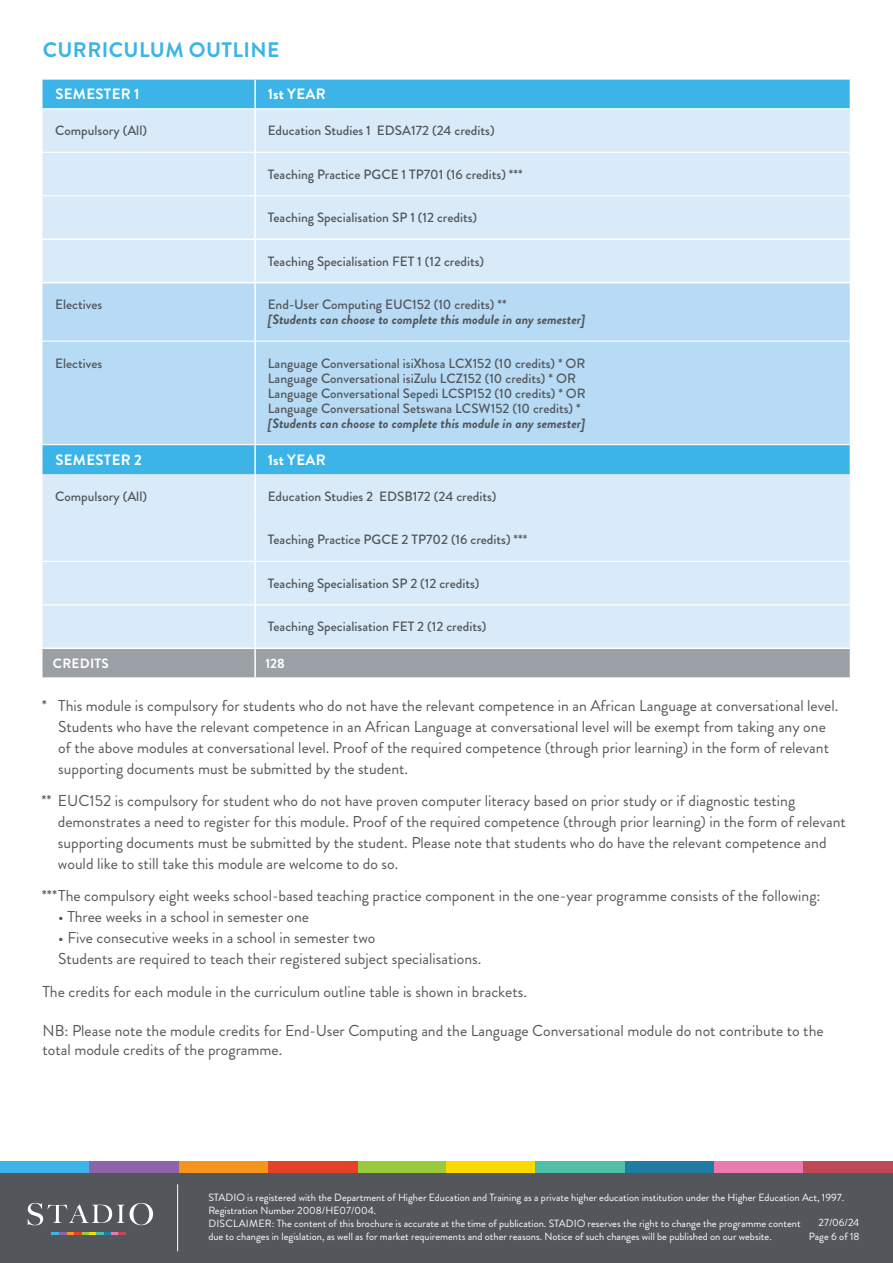
<style>
.page{position:relative;width:893px;height:1263px;background:#fff}
.page>*{position:absolute;margin:0;border:0;box-sizing:border-box;transform-origin:0 0}
.t1{font:700 21px "Brandon Grotesque";letter-spacing:.02em;color:#3cb4e7}
.t2{font:15.75px/21px "Brandon Grotesque";color:#53575b}
.t3{font:700 15px "Brandon Grotesque";letter-spacing:.02em;color:#fff}
.t4{font:500 13.5px/15px "Brandon Grotesque";color:#53575b}
.t5{font:italic 700 13.5px "Brandon Grotesque";color:#53575b}
.t6{font:700 13.5px "Brandon Grotesque";letter-spacing:.02em;color:#fff}
.t7{font:10.5px/12.8px "Brandon Grotesque";color:#fff}
</style>
<div class="page">
<div style="left:0;top:1172px;width:893px;height:91px;background:#53575b"></div>
<hr style="left:177px;top:1184px;width:1px;height:67px;background:#fff">
<svg style="left:28px;top:1203px;width:125px;height:22px"></svg>
<svg style="left:52px;top:1232px;width:74px;height:3px"></svg>
<div style="left:357px;top:1161px;width:89px;height:11px;background:#9aca3c"></div>
<div style="left:179px;top:1161px;width:89px;height:11px;background:#f7941e"></div>
<div style="left:625px;top:1161px;width:89px;height:11px;background:#207da2"></div>
<div style="left:0;top:1161px;width:89px;height:11px;background:#3cb4e7"></div>
<div style="left:89px;top:1161px;width:90px;height:11px;background:#8d64aa"></div>
<div style="left:268px;top:1161px;width:89px;height:11px;background:#e44126"></div>
<div style="left:446px;top:1161px;width:90px;height:11px;background:#fada00"></div>
<div style="left:536px;top:1161px;width:89px;height:11px;background:#4fbfa5"></div>
<div style="left:714px;top:1161px;width:90px;height:11px;background:#e97bb1"></div>
<div style="left:804px;top:1161px;width:89px;height:11px;background:#bf4956"></div>
<div style="left:43px;top:80px;width:807px;height:28px;background:#3cb4e7"></div>
<svg style="left:43px;top:109px;width:807px;height:538px;background:#cce6f7"></svg>
<div style="left:43px;top:283px;width:807px;height:161px;background:#b7dbf4"></div>
<hr style="left:43px;top:238px;width:212px;height:2px;background:#fff">
<hr style="left:255px;top:238px;width:596px;height:2px;background:#fff">
<hr style="left:43px;top:282px;width:212px;height:1px;background:#fff">
<hr style="left:255px;top:282px;width:596px;height:1px;background:#fff">
<hr style="left:43px;top:152px;width:211px;height:1px;background:#fff">
<hr style="left:256px;top:152px;width:594px;height:1px;background:#fff">
<hr style="left:43px;top:195px;width:211px;height:1px;background:#fff">
<hr style="left:256px;top:195px;width:594px;height:1px;background:#fff">
<hr style="left:43px;top:341px;width:211px;height:1px;background:#fff">
<hr style="left:256px;top:341px;width:594px;height:1px;background:#fff">
<hr style="left:43px;top:444px;width:211px;height:1px;background:#fff">
<hr style="left:256px;top:444px;width:594px;height:1px;background:#fff">
<hr style="left:43px;top:561px;width:211px;height:1px;background:#fff">
<hr style="left:256px;top:561px;width:594px;height:1px;background:#fff">
<hr style="left:43px;top:604px;width:211px;height:1px;background:#fff">
<hr style="left:256px;top:604px;width:594px;height:1px;background:#fff">
<hr style="left:254px;top:80px;width:2px;height:29px;background:#fff">
<hr style="left:254px;top:109px;width:2px;height:43px;background:#fff">
<hr style="left:254px;top:152px;width:2px;height:44px;background:#fff">
<hr style="left:254px;top:196px;width:2px;height:42px;background:#fff">
<hr style="left:254px;top:240px;width:2px;height:42px;background:#fff">
<hr style="left:254px;top:445px;width:2px;height:29px;background:#fff">
<hr style="left:254px;top:474px;width:2px;height:44px;background:#fff">
<hr style="left:254px;top:518px;width:2px;height:43px;background:#fff">
<hr style="left:254px;top:561px;width:2px;height:44px;background:#fff">
<hr style="left:254px;top:605px;width:2px;height:42px;background:#fff">
<hr style="left:254px;top:283px;width:2px;height:58px;background:#fff">
<hr style="left:254px;top:341px;width:2px;height:104px;background:#fff">
<div style="left:43px;top:649px;width:808px;height:29px;background:#9ba0a6"></div>
<h1 class="t1" style="left:43px;top:35px;width:238px">CURRICULUM OUTLINE</h1>
<p class="t3" style="left:55px;top:84px;width:86px">SEMESTER 1</p>
<p class="t3" style="left:268px;top:84px;width:59px">1st YEAR</p>
<p class="t4" style="left:55px;top:123px;width:93px">Compulsory (All)</p>
<p class="t4" style="left:268px;top:123px;width:228px">Education Studies 1 EDSA172 (24 credits)</p>
<p class="t4" style="left:268px;top:167px;width:256px">Teaching Practice PGCE 1 TP701 (16 credits) ***</p>
<p class="t4" style="left:268px;top:210px;width:211px">Teaching Specialisation SP 1 (12 credits)</p>
<p class="t4" style="left:268px;top:254px;width:218px">Teaching Specialisation FET 1 (12 credits)</p>
<p class="t4" style="left:55px;top:297px;width:49px">Electives</p>
<p class="t4" style="left:268px;top:297px;width:240px">End-User Computing EUC152 (10 credits) **</p>
<p class="t5" style="left:268px;top:310px;width:319px">[Students can choose to complete this module in any semester]</p>
<p class="t4" style="left:55px;top:356px;width:49px">Electives</p>
<p class="t4" style="left:268px;top:356px;width:319px">Language Conversational isiXhosa LCX152 (10 credits) * OR Language Conversational isiZulu LCZ152 (10 credits) * OR Language Conversational Sepedi LCSP152 (10 credits) * OR Language Conversational Setswana LCSW152 (10 credits) *</p>
<p class="t5" style="left:268px;top:413px;width:319px">[Students can choose to complete this module in any semester]</p>
<p class="t3" style="left:55px;top:449px;width:88px">SEMESTER 2</p>
<p class="t3" style="left:268px;top:449px;width:59px">1st YEAR</p>
<p class="t4" style="left:55px;top:489px;width:93px">Compulsory (All)</p>
<p class="t4" style="left:268px;top:489px;width:230px">Education Studies 2 EDSB172 (24 credits)</p>
<p class="t4" style="left:268px;top:532px;width:261px">Teaching Practice PGCE 2 TP702 (16 credits) ***</p>
<p class="t4" style="left:268px;top:576px;width:213px">Teaching Specialisation SP 2 (12 credits)</p>
<p class="t4" style="left:268px;top:619px;width:220px">Teaching Specialisation FET 2 (12 credits)</p>
<p class="t6" style="left:53px;top:654px;width:58px">CREDITS</p>
<p class="t6" style="left:265px;top:654px;width:21px">128</p>
<p class="t2" style="left:58px;top:695px;width:781px;text-indent:-17px">* This module is compulsory for students who do not have the relevant competence in an African Language at conversational level.<br>Students who have the relevant competence in an African Language at conversational level will be exempt from taking any one of the above modules at conversational level. Proof of the required competence (through prior learning) in the form of relevant supporting documents must be submitted by the student.</p>
<p class="t2" style="left:58px;top:790px;width:790px;text-indent:-17px">** EUC152 is compulsory for student who do not have proven computer literacy based on prior study or if diagnostic testing demonstrates a need to register for this module. Proof of the required competence (through prior learning) in the form of relevant supporting documents must be submitted by the student. Please note that students who do have the relevant competence and would like to still take this module are welcome to do so.</p>
<p class="t2" style="left:42px;top:886px;width:780px">***The compulsory eight weeks school-based teaching practice component in the one-year programme consists of the following:</p>
<p class="t2" style="left:58px;top:907px;width:252px">• Three weeks in a school in semester one</p>
<p class="t2" style="left:58px;top:928px;width:424px">• Five consecutive weeks in a school in semester two<br>Students are required to teach their registered subject specialisations.</p>
<p class="t2" style="left:43px;top:981px;width:486px">The credits for each module in the curriculum outline table is shown in brackets.</p>
<p class="t2" style="left:43px;top:1021px;width:783px;line-height:19.5px">NB: Please note the module credits for End-User Computing and the Language Conversational module do not contribute to the total module credits of the programme.</p>
<p class="t7" style="left:208px;top:1191px;width:637px">STADIO is registered with the Department of Higher Education and Training as a private higher education institution under the Higher Education Act, 1997.<br>Registration Number 2008/HE07/004.<br>DISCLAIMER: The content of this brochure is accurate at the time of publication. STADIO reserves the right to change the programme content<br>due to changes in legislation, as well as for market requirements and other reasons. Notice of such changes will be published on our website.</p>
<p class="t7" style="left:809px;top:1216px;width:52px;line-height:13.5px;text-align:right">27/06/24<br>Page 6 of 18</p>
</div>
